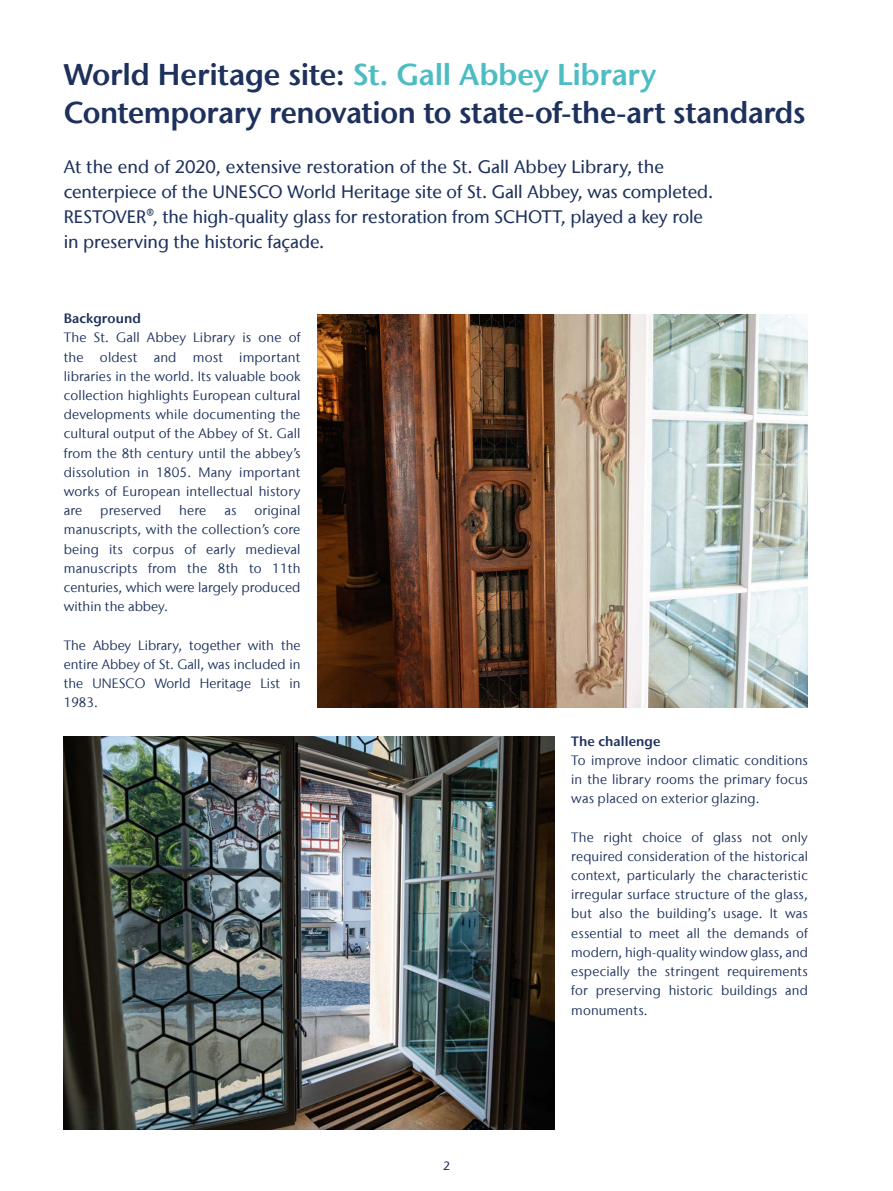
<style>
.page{position:relative;width:893px;height:1191px;background:#fff}
.page>*{position:absolute;margin:0;border:0;box-sizing:border-box;transform-origin:0 0}
.t1{font:600 30px/37.5px "Stone Sans IIITC Com";letter-spacing:-.01em;color:#1d315c}
.t2{font:500 18px/25.2px "Stone Sans IIITC Com";letter-spacing:-.005em;color:#1d315c}
.t3{font:13.5px/19.2px "Stone Sans IIITC Com";letter-spacing:.005em;color:#1d315c;text-align:justify}
.t4{font:600 13.5px "Stone Sans IIITC Com";letter-spacing:.005em;color:#1d315c}
.t5{font:500 12px "Stone Sans IIITC Com";color:#1d315c}
.s1{color:#4dbcc3}
</style>
<div class="page">
<img style="left:317px;top:314px;width:491px;height:394px">
<img style="left:64px;top:736px;width:490px;height:393px">
<h1 class="t1" style="left:64px;top:55px;width:743px">World Heritage site: <span class="s1">St. Gall Abbey Library<br></span>Contemporary renovation to state-of-the-art standards</h1>
<p class="t2" style="left:64px;top:153px;width:651px">At the end of 2020, extensive restoration of the St. Gall Abbey Library, the centerpiece of the UNESCO World Heritage site of St. Gall Abbey, was completed.<br>RESTOVER®, the high-quality glass for restoration from SCHOTT, played a key role in preserving the historic façade.</p>
<p class="t4" style="left:64px;top:310px;width:79px">Background</p>
<p class="t3" style="left:64px;top:328px;width:238px">The St. Gall Abbey Library is one of the oldest and most important libraries in the world. Its valuable book collection highlights European cultural developments while documenting the cultural output of the Abbey of St. Gall from the 8th century until the abbey’s dissolution in 1805. Many important works of European intellectual history are</p>
<p class="t3" style="left:64px;top:501px;width:238px;text-indent:191px">original manuscripts, with the collection’s core being its corpus of early medieval manuscripts from the 8th to 11th centuries, which were largely produced within the abbey.</p>
<p class="t3" style="left:64px;top:635px;width:238px">The Abbey Library, together with the entire Abbey of St. Gall, was included in the UNESCO World Heritage List in 1983.</p>
<p class="t3" style="left:100px;top:501px;width:63px">preserved</p>
<p class="t3" style="left:179px;top:501px;width:29px">here</p>
<p class="t3" style="left:224px;top:501px;width:14px">as</p>
<p class="t5" style="left:443px;top:1158px;width:8px">2</p>
<p class="t4" style="left:571px;top:732px;width:91px">The challenge</p>
<p class="t3" style="left:571px;top:750px;width:238px">To improve indoor climatic conditions in the library rooms the primary focus was placed on exterior glazing.</p>
<p class="t3" style="left:571px;top:827px;width:238px">The right choice of glass not only required consideration of the historical context, particularly the characteristic irregular surface structure of the glass, but also the building’s usage. It was essential to meet all the demands of modern, high-quality window glass, and especially the stringent requirements for preserving historic buildings and monuments.</p>
</div>
